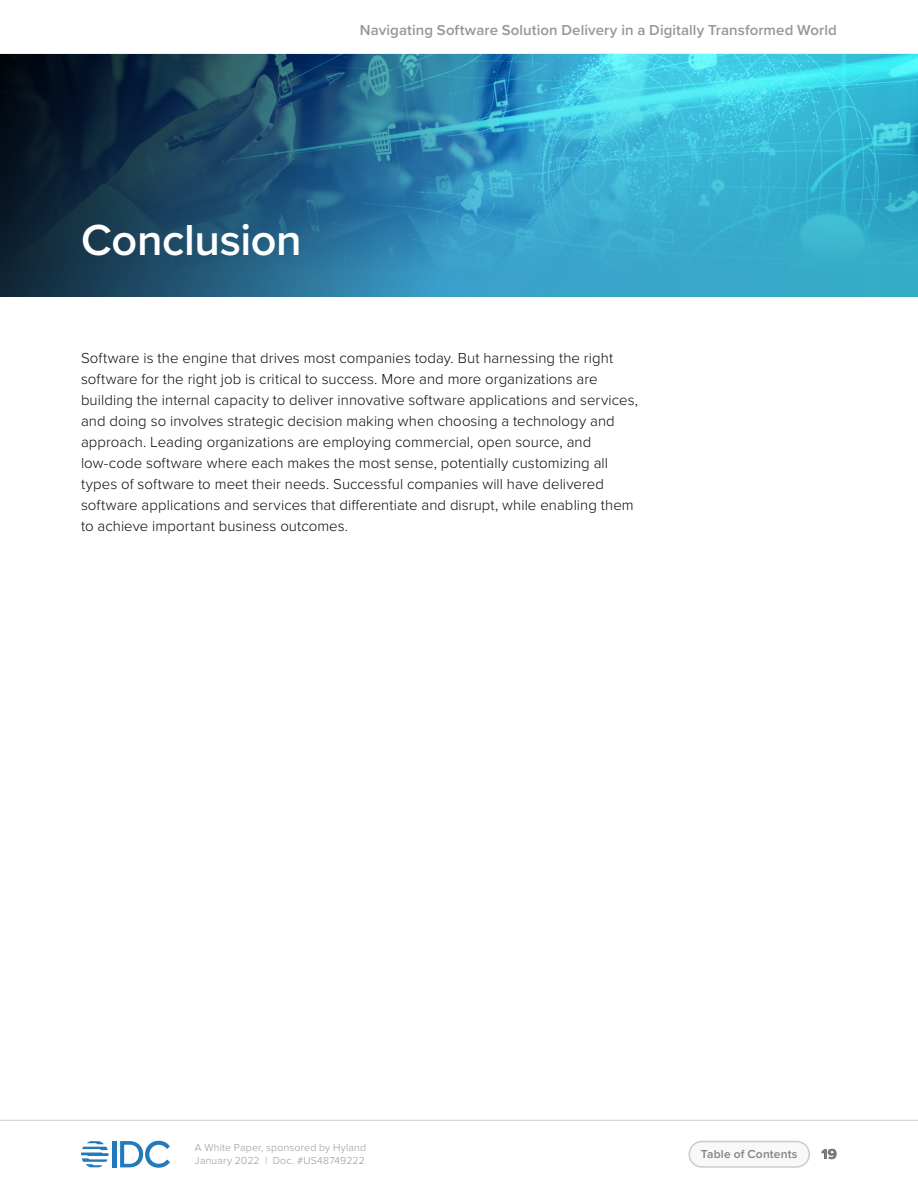
<style>
.page{position:relative;width:918px;height:1188px;background:#fff}
.page>*{position:absolute;margin:0;border:0;box-sizing:border-box;transform-origin:0 0}
.Titles{font:600 45px "Proxima Nova";letter-spacing:-.01em;color:#fff}
.t1{font:300 15px/21px "Proxima Nova";letter-spacing:.005em;color:#0a0b13}
.t2{font:600 15px "Proxima Nova";letter-spacing:.005em;color:#97979b}
.t3{font:700 15px "Proxima Nova";color:#000}
.t4{font:600 12px "Proxima Nova";letter-spacing:.015em;color:#808087}
.t5{font:300 10.5px/13.5px "Proxima Nova";letter-spacing:.02em;color:#97979b}
</style>
<div class="page">
<hr style="left:0;top:1120px;width:918px;height:1px;background:#cccccb">
<hr style="left:113px;top:1141px;width:4px;height:26px;background:#2279bc">
<svg style="left:120px;top:1141px;width:50px;height:27px"></svg>
<svg style="left:81px;top:1141px;width:28px;height:26px"></svg>
<div style="left:689px;top:1142px;width:120px;height:25px;background:#f8f8f8;border-radius:13px"></div>
<div style="left:688px;top:1141px;width:122px;height:27px;border:2px solid #cccccb;border-radius:13px"></div>
<svg style="left:0;top:54px;width:918px;height:243px;background:#2b819f"></svg>
<p class="t2" style="left:360px;top:18px;width:479px">Navigating Software Solution Delivery in a Digitally Transformed World</p>
<p class="Titles" style="left:81px;top:206px;width:222px">Conclusion</p>
<p class="t1" style="left:81px;top:347px;width:559px">Software is the engine that drives most companies today. But harnessing the right software for the right job is critical to success. More and more organizations are building the internal capacity to deliver innovative software applications and services, and doing so involves strategic decision making when choosing a technology and approach. Leading organizations are employing commercial, open source, and low-code software where each makes the most sense, potentially customizing all types of software to meet their needs. Successful companies will have delivered software applications and services that differentiate and disrupt, while enabling them to achieve important business outcomes.</p>
<p class="t5" style="left:195px;top:1140px;width:173px">A White Paper, sponsored by Hyland<br>January 2022 | Doc. #US48749222</p>
<p class="t4" style="left:701px;top:1145px;width:98px">Table of Contents</p>
<p class="t3" style="left:822px;top:1142px;width:17px">19</p>
</div>
